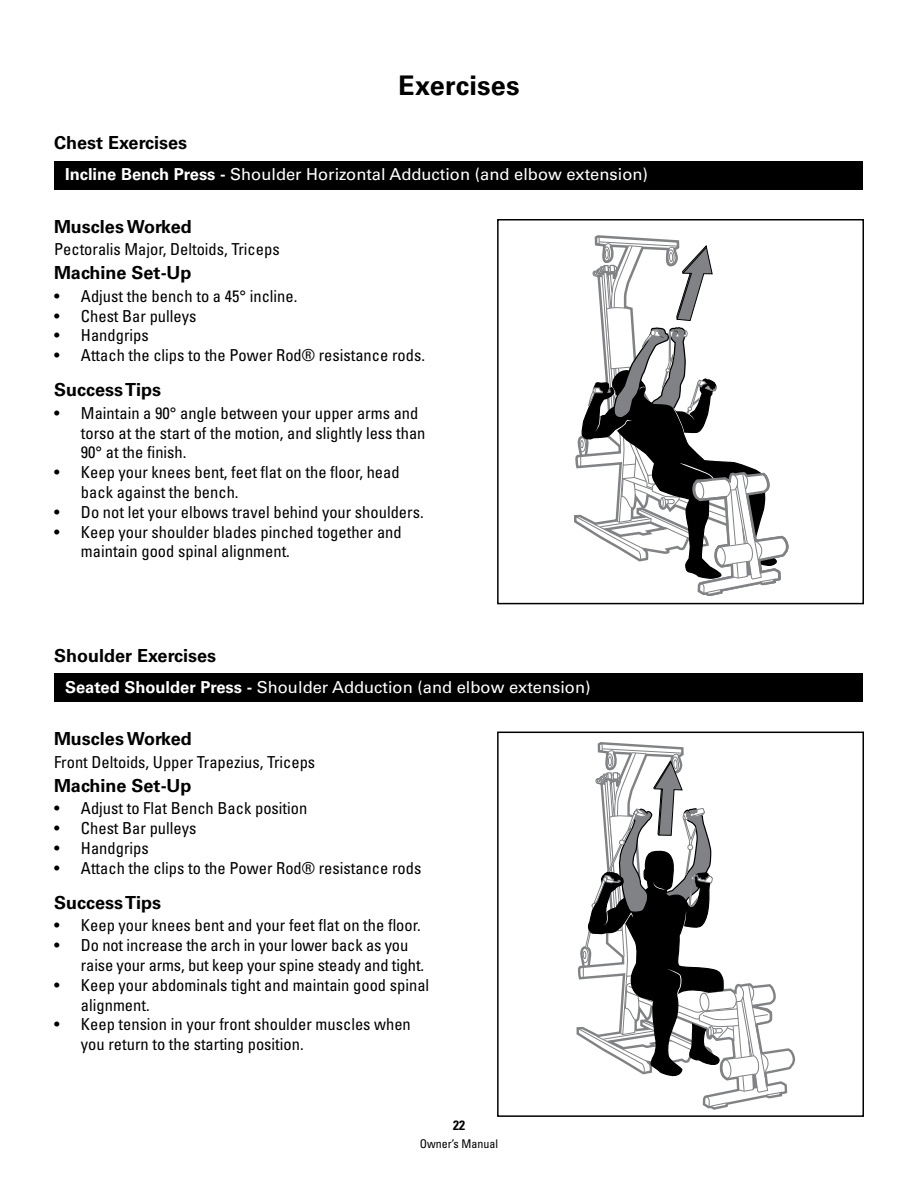
<style>
.page{position:relative;width:918px;height:1188px;background:#fff}
.page>*{position:absolute;margin:0;border:0;box-sizing:border-box;transform-origin:0 0}
.t1{font:700 27px "Univers";letter-spacing:.005em;color:#000}
.t2{font:700 18px "Univers";color:#000}
.t3{font:condensed 16.5px/19.8px "Univers";color:#000}
.t4{font:16.5px "Univers";color:#fff}
.t5{font:700 condensed 13.5px "Univers";color:#000}
.t6{font:condensed 12px "Univers";color:#000}
.s1{font-weight:700}
</style>
<div class="page">
<div style="left:497px;top:732px;width:367px;height:385px;border:2px solid #000"></div>
<div style="left:497px;top:219px;width:367px;height:385px;border:2px solid #000"></div>
<div style="left:55px;top:161px;width:808px;height:28px;background:#000"></div>
<svg style="left:574px;top:235px;width:214px;height:361px"></svg>
<div style="left:55px;top:674px;width:808px;height:28px;background:#000"></div>
<svg style="left:577px;top:742px;width:206px;height:373px"></svg>
<p class="t2" style="left:54px;top:132px;width:135px">Chest Exercises</p>
<h1 class="t1" style="left:398px;top:69px;width:123px">Exercises</h1>
<p class="t4" style="left:65px;top:164px;width:584px"><span class="s1">Incline Bench Press -</span> Shoulder Horizontal Adduction (and elbow extension)</p>
<p class="t2" style="left:54px;top:216px;width:139px">Muscles Worked</p>
<p class="t3" style="left:54px;top:239px;width:227px">Pectoralis Major, Deltoids, Triceps</p>
<p class="t2" style="left:54px;top:262px;width:139px">Machine Set-Up</p>
<p class="t3" style="left:54px;top:286px;width:245px">• Adjust the bench to a 45° incline.</p>
<p class="t3" style="left:54px;top:306px;width:144px">• Chest Bar pulleys</p>
<p class="t3" style="left:54px;top:325px;width:96px">• Handgrips</p>
<p class="t3" style="left:54px;top:345px;width:373px">• Attach the clips to the Power Rod® resistance rods.</p>
<p class="t2" style="left:54px;top:379px;width:109px">Success Tips</p>
<p class="t3" style="left:81px;top:403px;width:346px;text-indent:-27px">• Maintain a 90° angle between your upper arms and torso at the start of the motion, and slightly less than<br>90° at the finish.</p>
<p class="t3" style="left:81px;top:462px;width:320px;text-indent:-27px">• Keep your knees bent, feet flat on the floor, head back against the bench.</p>
<p class="t3" style="left:54px;top:502px;width:371px">• Do not let your elbows travel behind your shoulders.</p>
<p class="t3" style="left:81px;top:522px;width:322px;text-indent:-27px">• Keep your shoulder blades pinched together and maintain good spinal alignment.</p>
<p class="t2" style="left:54px;top:645px;width:164px">Shoulder Exercises</p>
<p class="t4" style="left:65px;top:677px;width:527px"><span class="s1">Seated Shoulder Press -</span> Shoulder Adduction (and elbow extension)</p>
<p class="t2" style="left:54px;top:728px;width:139px">Muscles Worked</p>
<p class="t3" style="left:54px;top:752px;width:263px">Front Deltoids, Upper Trapezius, Triceps</p>
<p class="t2" style="left:54px;top:775px;width:139px">Machine Set-Up</p>
<p class="t3" style="left:54px;top:798px;width:255px">• Adjust to Flat Bench Back position</p>
<p class="t3" style="left:54px;top:818px;width:144px">• Chest Bar pulleys</p>
<p class="t3" style="left:54px;top:838px;width:96px">• Handgrips</p>
<p class="t3" style="left:54px;top:858px;width:369px">• Attach the clips to the Power Rod® resistance rods</p>
<p class="t2" style="left:54px;top:892px;width:109px">Success Tips</p>
<p class="t3" style="left:54px;top:915px;width:368px">• Keep your knees bent and your feet flat on the floor.</p>
<p class="t3" style="left:81px;top:935px;width:345px;text-indent:-27px">• Do not increase the arch in your lower back as you raise your arms, but keep your spine steady and tight.</p>
<p class="t3" style="left:81px;top:975px;width:350px;text-indent:-27px">• Keep your abdominals tight and maintain good spinal alignment.</p>
<p class="t3" style="left:81px;top:1014px;width:331px;text-indent:-27px">• Keep tension in your front shoulder muscles when you return to the starting position.</p>
<p class="t5" style="left:453px;top:1117px;width:13px">22</p>
<p class="t6" style="left:420px;top:1136px;width:80px">Owner’s Manual</p>
</div>
